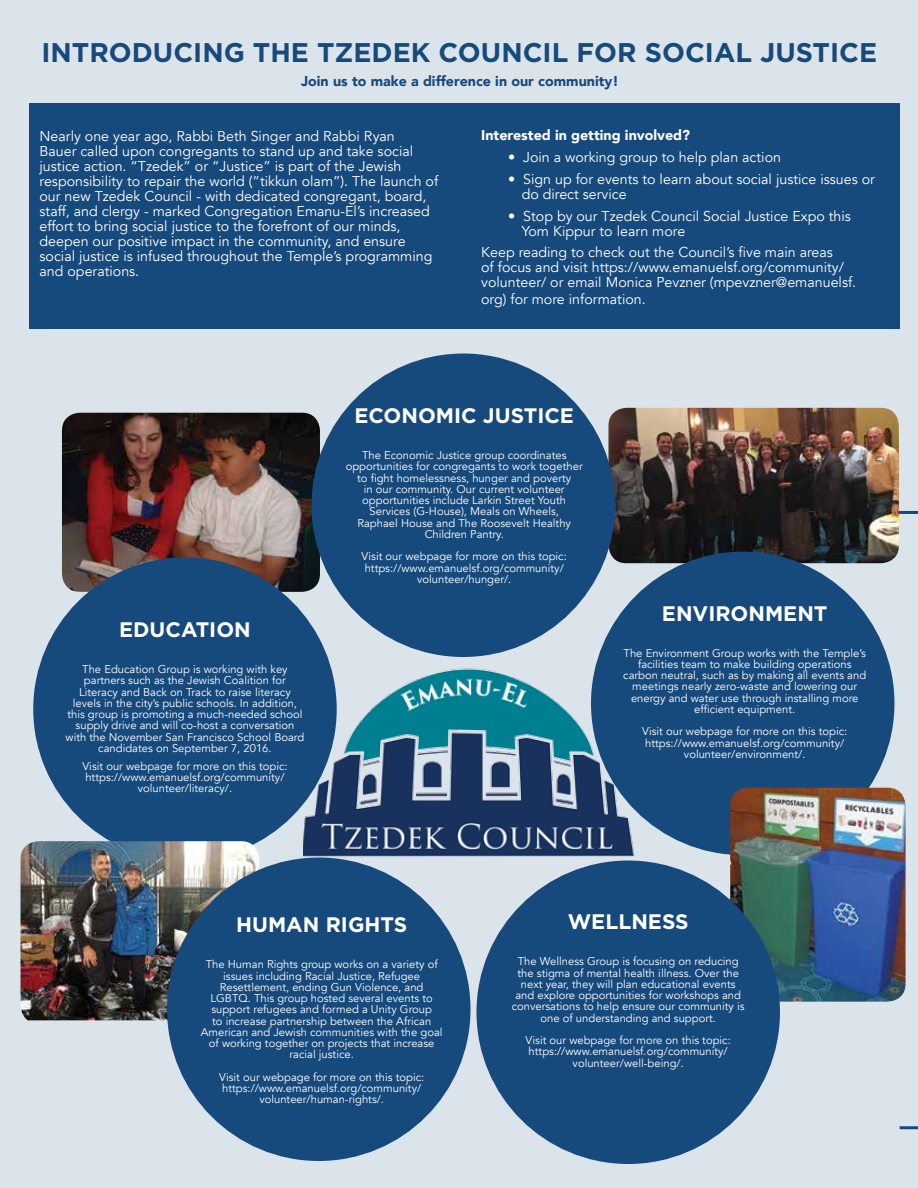
<style>
.page{position:relative;width:918px;height:1188px;background:#dce4eb}
.page>*{position:absolute;margin:0;border:0;box-sizing:border-box;transform-origin:0 0}
.t1{font:700 27px "Gotham";color:#174a7c}
.t2{font:700 21px "Gotham";color:#fff}
.t3{font:14.25px/15px "Avenir";color:#fff}
.t4{font:900 14.25px "Avenir";color:#174a7c}
.t5{font:900 14.25px "Avenir";color:#fff}
.t6{font:11.25px/11.2px "Avenir";color:#fff;text-align:center}
</style>
<div class="page">
<div style="left:29px;top:104px;width:871px;height:225px;background:#174a7c"></div>
<img style="left:62px;top:413px;width:258px;height:179px">
<img style="left:608px;top:408px;width:291px;height:155px">
<div style="left:312px;top:354px;width:303px;height:303px;background:#174a7c;border-radius:50%"></div>
<div style="left:591px;top:552px;width:303px;height:303px;background:#174a7c;border-radius:50%"></div>
<div style="left:33px;top:557px;width:304px;height:304px;background:#174a7c;border-radius:50%"></div>
<hr style="left:899px;top:511px;width:19px;height:3px;background:#174a7c">
<hr style="left:900px;top:1126px;width:18px;height:3px;background:#174a7c">
<img style="left:730px;top:788px;width:176px;height:214px">
<div style="left:476px;top:861px;width:304px;height:303px;background:#174a7c;border-radius:50%"></div>
<img style="left:21px;top:841px;width:238px;height:179px">
<div style="left:167px;top:858px;width:304px;height:303px;background:#174a7c;border-radius:50%"></div>
<img style="left:304px;top:662px;width:333px;height:200px">
<h1 class="t1" style="left:41px;top:35px;width:837px">INTRODUCING THE TZEDEK COUNCIL FOR SOCIAL JUSTICE</h1>
<p class="t4" style="left:301px;top:69px;width:319px">Join us to make a difference in our community!</p>
<p class="t3" style="left:40px;top:129px;width:400px">Nearly one year ago, Rabbi Beth Singer and Rabbi Ryan<br>Bauer called upon congregants to stand up and take social justice action. “Tzedek” or “Justice” is part of the Jewish responsibility to repair the world (“tikkun olam”). The launch of our new Tzedek Council - with dedicated congregant, board, staff, and clergy - marked Congregation Emanu-El’s increased effort to bring social justice to the forefront of our minds, deepen our positive impact in the community, and ensure social justice is infused throughout the Temple’s programming and operations.</p>
<p class="t5" style="left:481px;top:123px;width:211px">Interested in getting involved?</p>
<p class="t3" style="left:508px;top:150px;width:274px">• Join a working group to help plan action</p>
<p class="t3" style="left:522px;top:172px;width:355px;text-indent:-13px">• Sign up for events to learn about social justice issues or do direct service</p>
<p class="t3" style="left:522px;top:208px;width:331px;text-indent:-13px">• Stop by our Tzedek Council Social Justice Expo this<br>Yom Kippur to learn more</p>
<p class="t3" style="left:481px;top:245px;width:377px">Keep reading to check out the Council’s five main areas<br>of focus and visit https://www.emanuelsf.org/community/ volunteer/ or email Monica Pevzner (mpevzner@emanuelsf.</p>
<p class="t3" style="left:481px;top:292px;width:166px">org) for more information.</p>
<h2 class="t2" style="left:119px;top:616px;width:133px">EDUCATION</h2>
<p class="t6" style="left:66px;top:664px;width:240px">The Education Group is working with key partners such as the Jewish Coalition for Literacy and Back on Track to raise literacy levels in the city’s public schools. In addition, this group is promoting a much-needed school supply drive and will co-host a conversation with the November San Francisco School Board candidates on September 7, 2016.</p>
<p class="t6" style="left:82px;top:761px;width:207px">Visit our webpage for more on this topic: https://www.emanuelsf.org/community/ volunteer/literacy/.</p>
<h2 class="t2" style="left:354px;top:402px;width:221px">ECONOMIC JUSTICE</h2>
<p class="t6" style="left:346px;top:450px;width:239px">The Economic Justice group coordinates opportunities for congregants to work together to fight homelessness, hunger and poverty<br>in our community. Our current volunteer opportunities include Larkin Street Youth Services (G-House), Meals on Wheels,<br>Raphael House and The Roosevelt Healthy Children Pantry.</p>
<p class="t6" style="left:362px;top:551px;width:207px">Visit our webpage for more on this topic: https://www.emanuelsf.org/community/ volunteer/hunger/.</p>
<h2 class="t2" style="left:662px;top:599px;width:167px">ENVIRONMENT</h2>
<p class="t6" style="left:623px;top:647px;width:244px">The Environment Group works with the Temple’s facilities team to make building operations carbon neutral, such as by making all events and meetings nearly zero-waste and lowering our energy and water use through installing more efficient equipment.</p>
<p class="t6" style="left:642px;top:726px;width:207px">Visit our webpage for more on this topic: https://www.emanuelsf.org/community/ volunteer/environment/.</p>
<h2 class="t2" style="left:236px;top:911px;width:172px">HUMAN RIGHTS</h2>
<p class="t6" style="left:201px;top:959px;width:243px">The Human Rights group works on a variety of issues including Racial Justice, Refugee Resettlement, ending Gun Violence, and LGBTQ. This group hosted several events to support refugees and formed a Unity Group<br>to increase partnership between the African American and Jewish communities with the goal of working together on projects that increase racial justice.</p>
<p class="t6" style="left:219px;top:1072px;width:207px">Visit our webpage for more on this topic: https://www.emanuelsf.org/community/ volunteer/human-rights/.</p>
<h2 class="t2" style="left:568px;top:908px;width:122px">WELLNESS</h2>
<p class="t6" style="left:512px;top:956px;width:234px">The Wellness Group is focusing on reducing the stigma of mental health illness. Over the next year, they will plan educational events and explore opportunities for workshops and conversations to help ensure our community is one of understanding and support.</p>
<p class="t6" style="left:526px;top:1035px;width:207px">Visit our webpage for more on this topic: https://www.emanuelsf.org/community/ volunteer/well-being/.</p>
</div>
